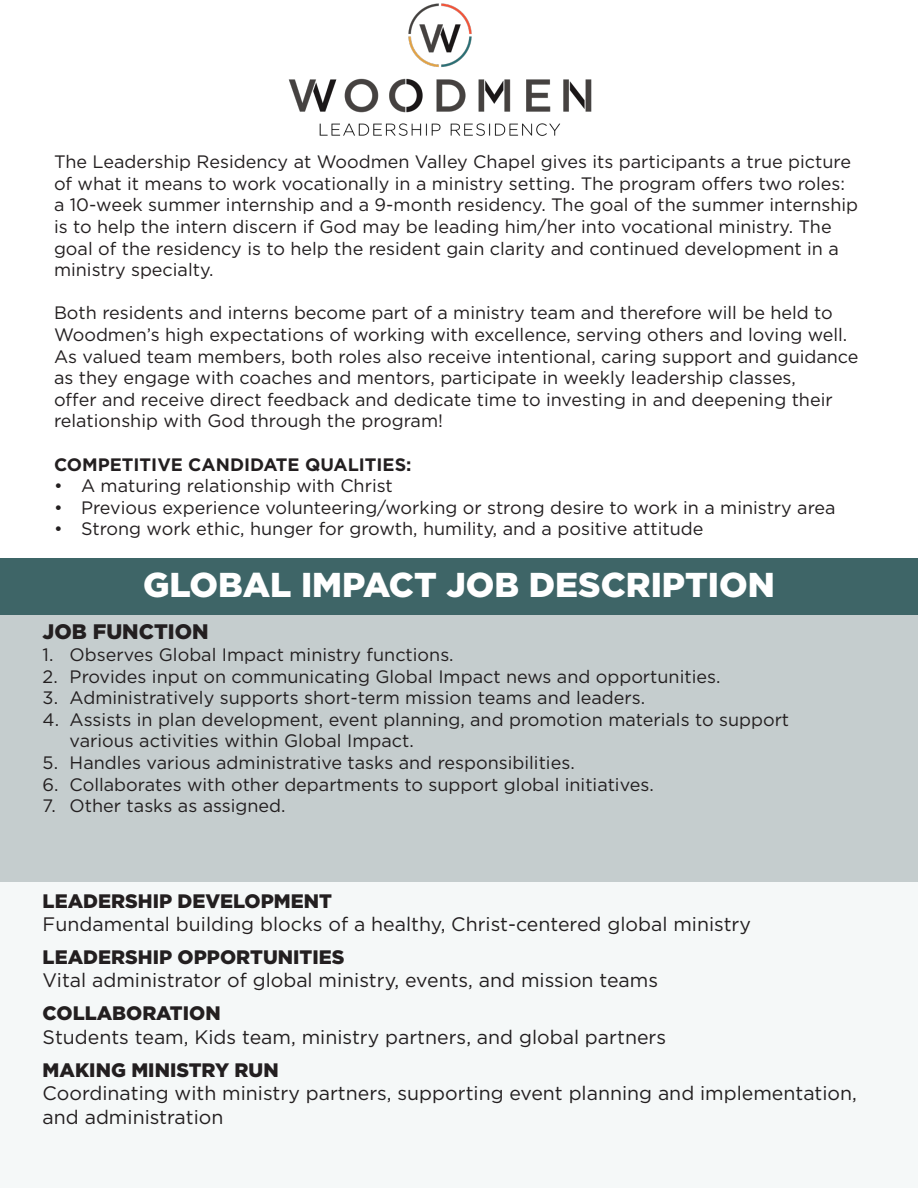
<style>
.page{position:relative;width:918px;height:1188px;background:#fff}
.page>*{position:absolute;margin:0;border:0;box-sizing:border-box;transform-origin:0 0}
.t1{font:900 34.5px "Gotham";color:#fff}
.t2{font:900 21px "Gotham";color:#231f20}
.Bottom{font:19.5px/23.4px "Gotham";color:#231f20}
.t3{font:900 19.5px "Gotham";color:#231f20}
.t4{font:18px/21.6px "Gotham";color:#231f20}
.t5{font:700 18px "Gotham";color:#231f20}
</style>
<div class="page">
<img style="left:288px;top:3px;width:304px;height:133px">
<div style="left:0;top:615px;width:918px;height:294px;background:#c5cdce"></div>
<div style="left:0;top:883px;width:918px;height:305px;background:#f5f8f8"></div>
<div style="left:0;top:559px;width:918px;height:56px;background:#3e6567"></div>
<p class="t4" style="left:54px;top:151px;width:806px">The Leadership Residency at Woodmen Valley Chapel gives its participants a true picture of what it means to work vocationally in a ministry setting. The program offers two roles: a 10-week summer internship and a 9-month residency. The goal of the summer internship is to help the intern discern if God may be leading him/her into vocational ministry. The goal of the residency is to help the resident gain clarity and continued development in a ministry specialty.</p>
<p class="t4" style="left:54px;top:302px;width:806px">Both residents and interns become part of a ministry team and therefore will be held to Woodmen’s high expectations of working with excellence, serving others and loving well.<br>As valued team members, both roles also receive intentional, caring support and guidance as they engage with coaches and mentors, participate in weekly leadership classes,<br>offer and receive direct feedback and dedicate time to investing in and deepening their relationship with God through the program!</p>
<p class="t5" style="left:54px;top:452px;width:359px">COMPETITIVE CANDIDATE QUALITIES:</p>
<p class="t4" style="left:54px;top:475px;width:340px">• A maturing relationship with Christ</p>
<p class="t4" style="left:54px;top:496px;width:783px">• Previous experience volunteering/working or strong desire to work in a ministry area</p>
<p class="t4" style="left:54px;top:518px;width:651px">• Strong work ethic, hunger for growth, humility, and a positive attitude</p>
<p class="t1" style="left:143px;top:561px;width:633px">GLOBAL IMPACT JOB DESCRIPTION</p>
<p class="t2" style="left:43px;top:617px;width:168px">JOB FUNCTION</p>
<p class="t4" style="left:43px;top:643px;width:413px">1. Observes Global Impact ministry functions.</p>
<p class="t4" style="left:43px;top:665px;width:679px">2. Provides input on communicating Global Impact news and opportunities.</p>
<p class="t4" style="left:43px;top:687px;width:604px">3. Administratively supports short-term mission teams and leaders.</p>
<p class="t4" style="left:70px;top:708px;width:721px;text-indent:-27px">4. Assists in plan development, event planning, and promotion materials to support various activities within Global Impact.</p>
<p class="t4" style="left:43px;top:751px;width:534px">5. Handles various administrative tasks and responsibilities.</p>
<p class="t4" style="left:43px;top:773px;width:613px">6. Collaborates with other departments to support global initiatives.</p>
<p class="t4" style="left:43px;top:795px;width:245px">7. Other tasks as assigned.</p>
<p class="t3" style="left:43px;top:887px;width:291px">LEADERSHIP DEVELOPMENT</p>
<p class="Bottom" style="left:43px;top:912px;width:710px">Fundamental building blocks of a healthy, Christ-centered global ministry</p>
<p class="t3" style="left:43px;top:944px;width:303px">LEADERSHIP OPPORTUNITIES</p>
<p class="Bottom" style="left:43px;top:968px;width:617px">Vital administrator of global ministry, events, and mission teams</p>
<p class="t3" style="left:43px;top:1000px;width:179px">COLLABORATION</p>
<p class="Bottom" style="left:43px;top:1025px;width:625px">Students team, Kids team, ministry partners, and global partners</p>
<p class="t3" style="left:43px;top:1057px;width:238px">MAKING MINISTRY RUN</p>
<p class="Bottom" style="left:43px;top:1081px;width:816px">Coordinating with ministry partners, supporting event planning and implementation, and administration</p>
</div>
